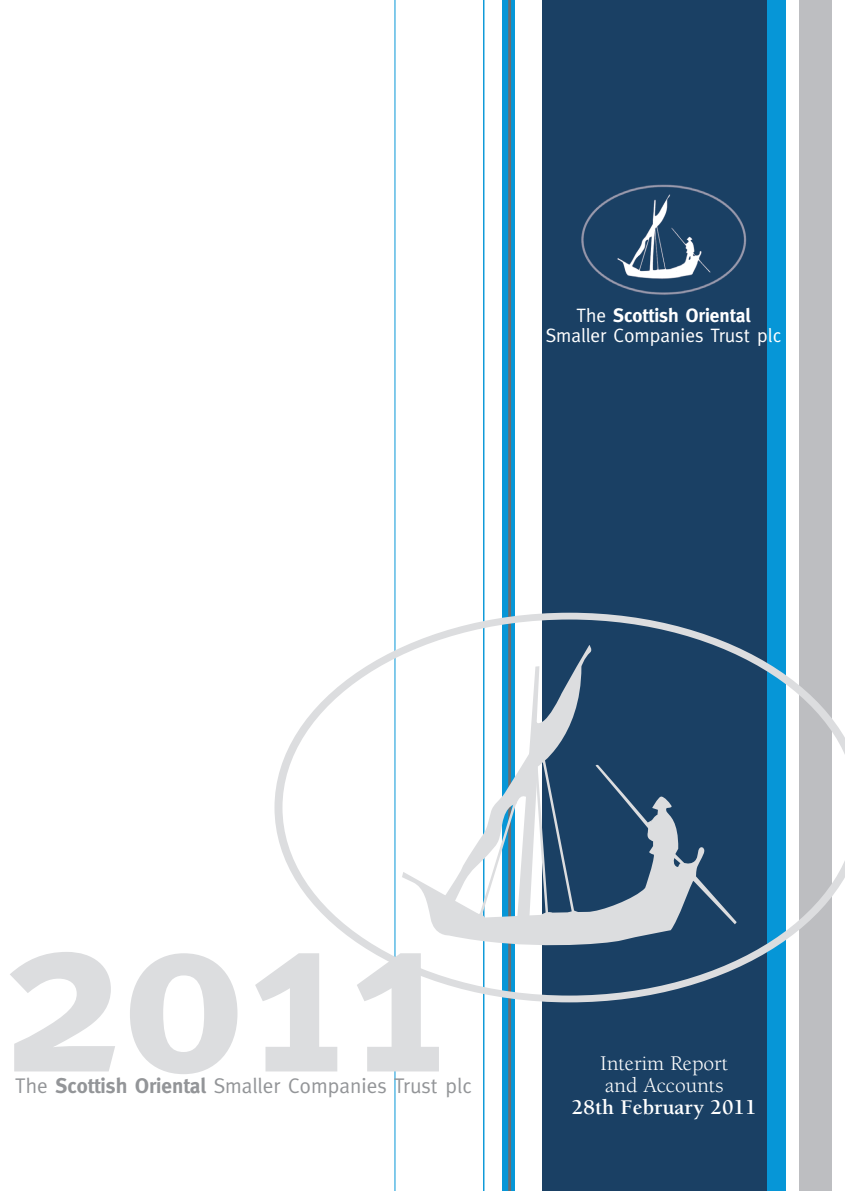
<style>
.page{position:relative;width:845px;height:1191px;background:#fff}
.page>*{position:absolute;margin:0;border:0;box-sizing:border-box;transform-origin:0 0}
.t1{font:700 226.4px "Meta";color:#dcdddf}
.t2{font:21.4px/22px "Berkeley";color:#fff}
.t3{font:700 21.4px "Berkeley";color:#fff}
.t4{font:21.2px "Meta";color:#939598}
.t5{font:19.4px/19.8px "Meta";color:#fff;text-align:center}
.s1{font-weight:700}
</style>
<div class="page">
<div style="left:542px;top:0;width:243px;height:1191px;background:#1a4064"></div>
<div style="left:502px;top:0;width:13px;height:1191px;background:#0696d7"></div>
<div style="left:799px;top:0;width:32px;height:1191px;background:#bdbec1"></div>
<hr style="left:508px;top:0;width:3px;height:1191px;background:#6c6d70">
<hr style="left:394px;top:0;width:1px;height:1191px;background:#0696d7">
<hr style="left:483px;top:0;width:1px;height:1191px;background:#0696d7">
<img style="left:581px;top:184px;width:166px;height:111px">
<div style="left:767px;top:0;width:18px;height:1191px;background:#0696d7"></div>
<svg style="left:274px;top:612px;width:571px;height:390px"></svg>
<p class="t5" style="left:546px;top:307px;width:237px">The <span class="s1">Scottish Oriental<br></span>Smaller Companies Trust plc</p>
<h1 class="t1" style="left:1px;top:883px;width:447px">2011</h1>
<p class="t4" style="left:15px;top:1078px;width:458px">The <span class="s1">Scottish Oriental</span> Smaller Companies Trust plc</p>
<p class="t2" style="left:600px;top:1054px;width:129px">Interim Report and Accounts</p>
<p class="t3" style="left:572px;top:1098px;width:186px">28th February 2011</p>
</div>
